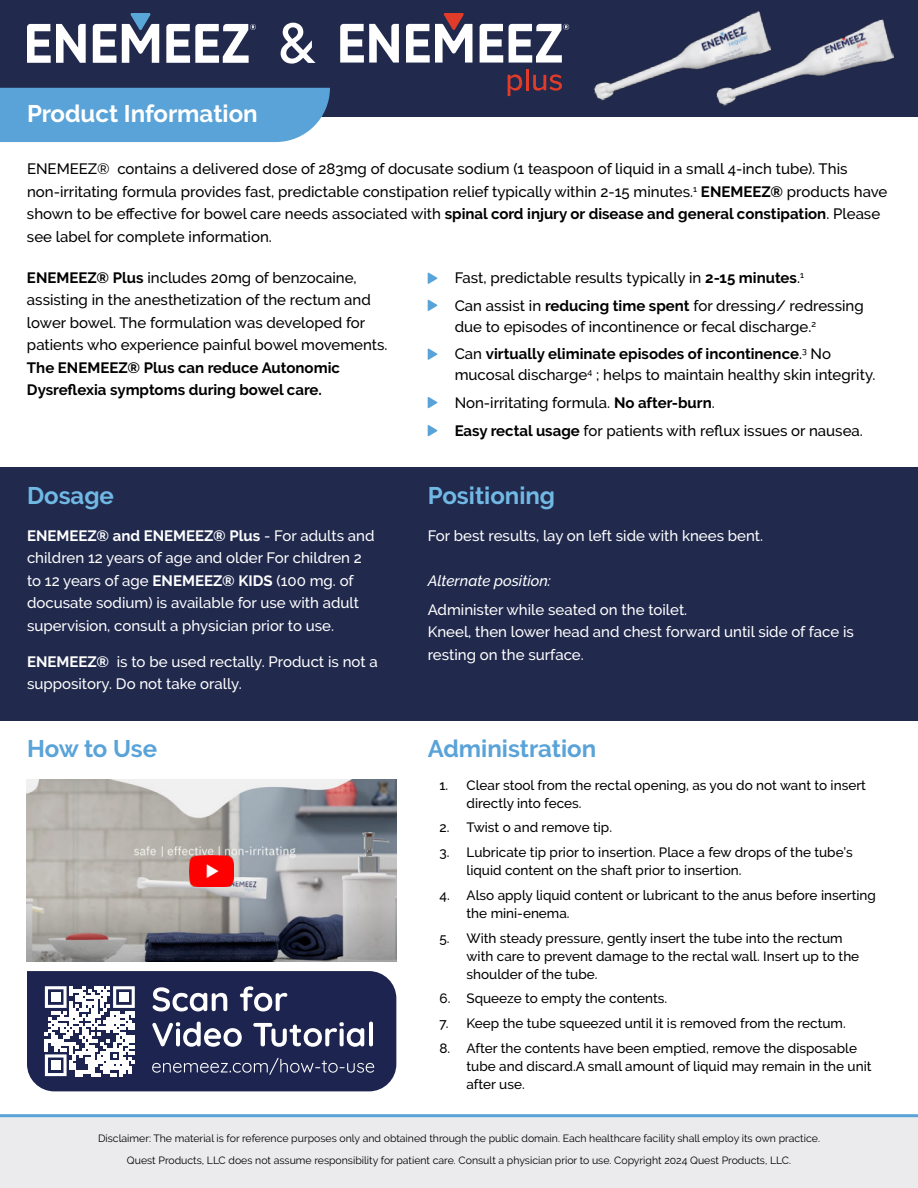
<style>
.page{position:relative;width:918px;height:1188px;background:#fff}
.page>*{position:absolute;margin:0;border:0;box-sizing:border-box;transform-origin:0 0}
.t1{font:700 24px "Raleway";color:#59a3d9}
.t2{font:700 24px "Raleway";color:#fff}
.t3{font:700 24px "Raleway";color:#71b9e4}
.t4{font:700 24px "Raleway";color:#70b9e5}
.t5{font:500 15px/22.5px "Raleway";color:#000}
.t6{font:500 15px/22.5px "Raleway";color:#fff}
.t7{font:700 15px/22.5px "Raleway";color:#000}
.t8{font:italic 500 15px "Raleway";color:#fff}
.t9{font:500 13.5px/18px "Raleway";color:#000}
.t10{font:10.5px/22.5px "Raleway";color:#000;text-align:center}
.s1{font-weight:700}
</style>
<div class="page">
<div style="left:0;top:0;width:918px;height:117px;background:#21294d"></div>
<div style="left:0;top:467px;width:918px;height:254px;background:#21294d"></div>
<svg style="left:27px;top:24px;width:59px;height:39px"></svg>
<svg style="left:93px;top:24px;width:23px;height:39px"></svg>
<svg style="left:122px;top:13px;width:37px;height:50px"></svg>
<svg style="left:166px;top:24px;width:90px;height:39px"></svg>
<svg style="left:508px;top:74px;width:14px;height:22px"></svg>
<hr style="left:526px;top:69px;width:3px;height:21px;background:#e13b29">
<svg style="left:533px;top:74px;width:29px;height:17px"></svg>
<svg style="left:340px;top:24px;width:59px;height:39px"></svg>
<svg style="left:480px;top:24px;width:23px;height:39px"></svg>
<svg style="left:406px;top:13px;width:66px;height:50px"></svg>
<svg style="left:509px;top:24px;width:60px;height:39px"></svg>
<svg style="left:281px;top:23px;width:35px;height:41px"></svg>
<div style="left:0;top:88px;width:330px;height:54px;background:#59a3d9"></div>
<svg style="left:428px;top:272px;width:9px;height:12px"></svg>
<svg style="left:428px;top:300px;width:9px;height:11px"></svg>
<svg style="left:428px;top:348px;width:9px;height:12px"></svg>
<svg style="left:428px;top:397px;width:9px;height:11px"></svg>
<svg style="left:428px;top:425px;width:9px;height:11px"></svg>
<div style="left:0;top:1116px;width:918px;height:72px;background:#ebebed"></div>
<img style="left:27px;top:780px;width:369px;height:182px">
<hr style="left:0;top:1114px;width:918px;height:3px;background:#59a3d9">
<div style="left:27px;top:971px;width:369px;height:120px;background:#1c244f"></div>
<svg style="left:45px;top:986px;width:90px;height:90px"></svg>
<div style="left:51px;top:992px;width:9px;height:10px;background:#fff"></div>
<div style="left:119px;top:992px;width:10px;height:10px;background:#fff"></div>
<div style="left:51px;top:1061px;width:9px;height:9px;background:#fff"></div>
<svg style="left:153px;top:987px;width:74px;height:24px"></svg>
<svg style="left:240px;top:986px;width:47px;height:25px"></svg>
<svg style="left:152px;top:1022px;width:90px;height:25px"></svg>
<svg style="left:253px;top:1022px;width:120px;height:25px"></svg>
<svg style="left:152px;top:1058px;width:222px;height:17px;background:#3d4469"></svg>
<img style="left:190px;top:855px;width:44px;height:31px">
<img style="left:594px;top:11px;width:168px;height:90px">
<img style="left:709px;top:19px;width:185px;height:87px">
<h1 class="t2" style="left:27px;top:104px;width:232px">Product Information</h1>
<p class="t5" style="left:27px;top:159px;width:862px">ENEMEEZ® contains a delivered dose of 283mg of docusate sodium (1 teaspoon of liquid in a small 4-inch tube). This non-irritating formula provides fast, predictable constipation relief typically within 2-15 minutes.<sup>1</sup> <span class="s1">ENEMEEZ®</span> products have shown to be effective for bowel care needs associated with <span class="s1">spinal cord injury or disease and general constipation</span>. Please see label for complete information.</p>
<p class="t5" style="left:27px;top:268px;width:362px"><span class="s1">ENEMEEZ® Plus</span> includes 20mg of benzocaine, assisting in the anesthetization of the rectum and lower bowel. The formulation was developed for patients who experience painful bowel movements.</p>
<p class="t7" style="left:27px;top:358px;width:314px">The ENEMEEZ® Plus can reduce Autonomic<br>Dysreflexia symptoms during bowel care.</p>
<p class="t5" style="left:428px;top:268px;width:378px">• Fast, predictable results typically in <span class="s1">2-15 minutes</span>.<sup>1</sup></p>
<p class="t5" style="left:455px;top:296px;width:411px;line-height:21px;text-indent:-27px">• Can assist in <span class="s1">reducing time spent</span> for dressing/ redressing due to episodes of incontinence or fecal discharge.<sup>2</sup></p>
<p class="t5" style="left:455px;top:345px;width:422px;line-height:21px;text-indent:-27px">• Can <span class="s1">virtually eliminate episodes of incontinence</span>.<sup>3</sup> No mucosal discharge<sup>4</sup> ; helps to maintain healthy skin integrity.</p>
<p class="t5" style="left:428px;top:393px;width:289px">• Non-irritating formula. <span class="s1">No after-burn</span>.</p>
<p class="t5" style="left:428px;top:419px;width:437px"><span class="s1">• Easy rectal usage</span> for patients with reflux issues or nausea.</p>
<h1 class="t4" style="left:27px;top:486px;width:89px">Dosage</h1>
<h1 class="t3" style="left:428px;top:486px;width:129px">Positioning</h1>
<p class="t6" style="left:27px;top:525px;width:349px"><span class="s1">ENEMEEZ® and ENEMEEZ® Plus</span> - For adults and children 12 years of age and older For children 2 to 12 years of age <span class="s1">ENEMEEZ® KIDS</span> (100 mg. of docusate sodium) is available for use with adult supervision, consult a physician prior to use.</p>
<p class="t6" style="left:27px;top:651px;width:352px"><span class="s1">ENEMEEZ®</span> is to be used rectally. Product is not a suppository. Do not take orally.</p>
<p class="t6" style="left:428px;top:525px;width:337px">For best results, lay on left side with knees bent.</p>
<p class="t8" style="left:428px;top:575px;width:125px">Alternate position:</p>
<p class="t6" style="left:428px;top:600px;width:428px">Administer while seated on the toilet.<br>Kneel, then lower head and chest forward until side of face is resting on the surface.</p>
<h1 class="t1" style="left:27px;top:739px;width:132px">How to Use</h1>
<h1 class="t1" style="left:428px;top:739px;width:170px">Administration</h1>
<p class="t9" style="left:467px;top:777px;width:401px;text-indent:-27px">1. Clear stool from the rectal opening, as you do not want to insert directly into feces.</p>
<p class="t9" style="left:440px;top:820px;width:174px">2. Twist o and remove tip.</p>
<p class="t9" style="left:467px;top:845px;width:388px;text-indent:-27px">3. Lubricate tip prior to insertion. Place a few drops of the tube’s liquid content on the shaft prior to insertion.</p>
<p class="t9" style="left:467px;top:887px;width:411px;text-indent:-27px">4. Also apply liquid content or lubricant to the anus before inserting the mini-enema.</p>
<p class="t9" style="left:467px;top:930px;width:394px;text-indent:-27px">5. With steady pressure, gently insert the tube into the rectum with care to prevent damage to the rectal wall. Insert up to the shoulder of the tube.</p>
<p class="t9" style="left:440px;top:991px;width:229px">6. Squeeze to empty the contents.</p>
<p class="t9" style="left:440px;top:1016px;width:408px">7. Keep the tube squeezed until it is removed from the rectum.</p>
<p class="t9" style="left:467px;top:1040px;width:406px;text-indent:-27px">8. After the contents have been emptied, remove the disposable tube and discard.A small amount of liquid may remain in the unit after use.</p>
<p class="t10" style="left:98px;top:1128px;width:723px">Disclaimer: The material is for reference purposes only and obtained through the public domain. Each healthcare facility shall employ its own practice.<br>Quest Products, LLC does not assume responsibility for patient care. Consult a physician prior to use. Copyright 2024 Quest Products, LLC.</p>
</div>
